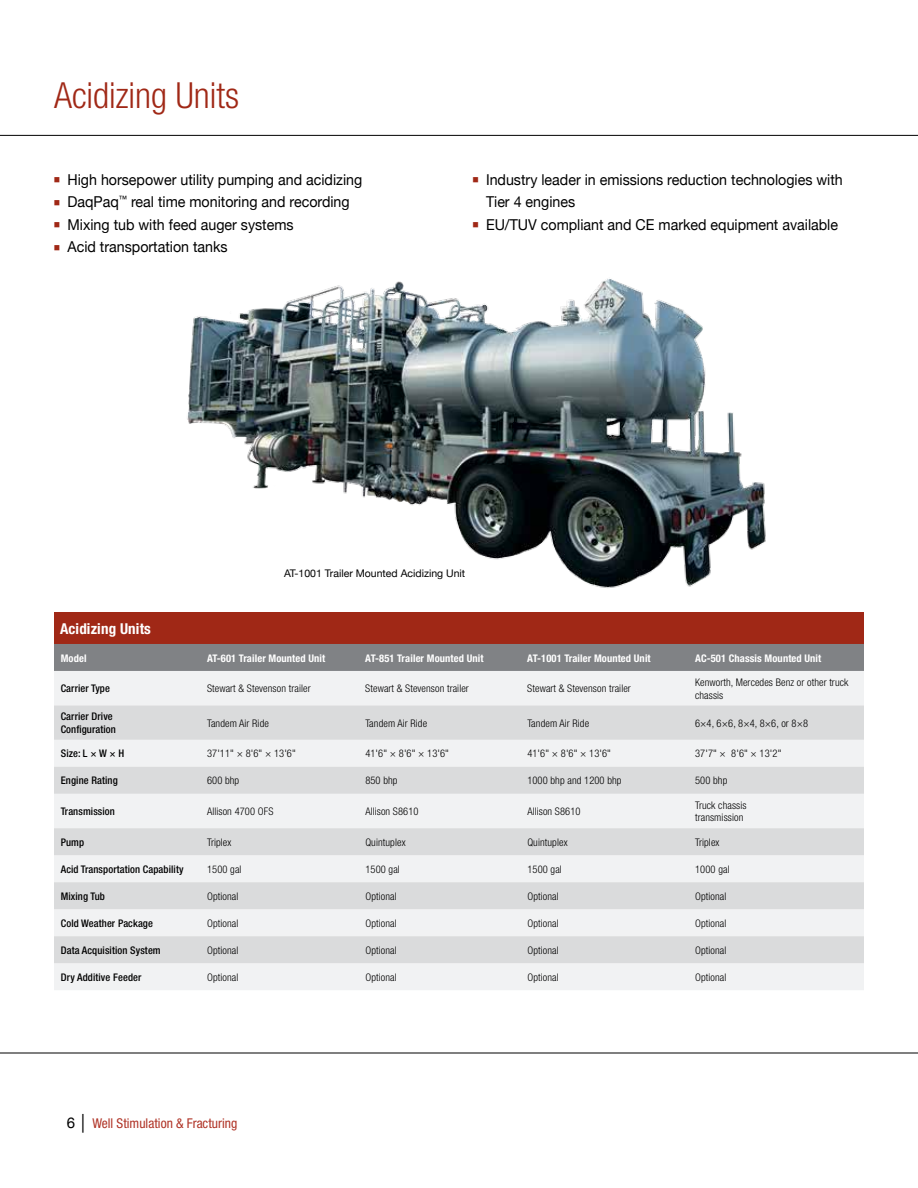
<style>
.page{position:relative;width:918px;height:1188px;background:#fff}
.page>*{position:absolute;margin:0;border:0;box-sizing:border-box;transform-origin:0 0}
.t1{font:300 condensed 36px "Helvetica Neue";color:#a02816}
.t2{font:15px/22.5px "Helvetica Neue";color:#000;scale:.95 1}
.t3{font:700 condensed 15px "Helvetica Neue";letter-spacing:.01em;color:#fff}
.t4{font:condensed 13.5px "Helvetica Neue";color:#b03427}
.t5{font:300 condensed 10.5px/12.6px "Helvetica Neue";letter-spacing:.01em;color:#000}
.t6{font:500 condensed 10.5px/12.6px "Helvetica Neue";letter-spacing:.01em;color:#000}
.t7{font:700 condensed 10.5px "Helvetica Neue";letter-spacing:.01em;color:#fff}
.t8{font:10.5px "Helvetica Neue";color:#000}
.s1{color:#a02816}
.s2{font-stretch:normal;font-size:15px;color:#000}
.s3{font-family:"Myriad Pro";font-size:18.75px;color:#000}
</style>
<div class="page">
<div style="left:54px;top:612px;width:810px;height:32px;background:#a02816"></div>
<div style="left:54px;top:644px;width:810px;height:27px;background:#808285"></div>
<div style="left:54px;top:671px;width:810px;height:319px;background:#f1f2f3"></div>
<svg style="left:54px;top:705px;width:810px;height:89px;fill:#dadbdc"></svg>
<svg style="left:54px;top:828px;width:810px;height:135px;fill:#dadbdc"></svg>
<img style="left:187px;top:278px;width:579px;height:310px">
<hr style="left:0;top:1053px;width:918px;height:1px;background:#000">
<hr style="left:0;top:135px;width:918px;height:1px;background:#000">
<h1 class="t1" style="left:54px;top:75px;width:187px">Acidizing Units</h1>
<h2 class="t2" style="left:54px;top:169px;width:326px"><span class="s1">■</span> High horsepower utility pumping and acidizing</h2>
<h2 class="t2" style="left:54px;top:191px;width:313px"><span class="s1">■</span> DaqPaq<sup>™</sup> real time monitoring and recording</h2>
<h2 class="t2" style="left:54px;top:214px;width:254px"><span class="s1">■</span> Mixing tub with feed auger systems</h2>
<h2 class="t2" style="left:54px;top:236px;width:184px"><span class="s1">■</span> Acid transportation tanks</h2>
<h2 class="t2" style="left:486px;top:169px;width:377px;text-indent:-14px"><span class="s1">■</span> Industry leader in emissions reduction technologies with<br>Tier 4 engines</h2>
<h2 class="t2" style="left:472px;top:214px;width:386px"><span class="s1">■</span> EU/TUV compliant and CE marked equipment available</h2>
<p class="t8" style="left:284px;top:566px;width:183px">AT-1001 Trailer Mounted Acidizing Unit</p>
<h2 class="t3" style="left:60px;top:619px;width:92px">Acidizing Units</h2>
<p class="t7" style="left:61px;top:651px;width:27px">Model</p>
<p class="t7" style="left:207px;top:651px;width:120px">AT-601 Trailer Mounted Unit</p>
<p class="t7" style="left:365px;top:651px;width:120px">AT-851 Trailer Mounted Unit</p>
<p class="t7" style="left:527px;top:651px;width:125px">AT-1001 Trailer Mounted Unit</p>
<p class="t7" style="left:695px;top:651px;width:128px">AC-501 Chassis Mounted Unit</p>
<p class="t6" style="left:61px;top:682px;width:51px">Carrier Type</p>
<p class="t5" style="left:207px;top:682px;width:105px">Stewart &amp; Stevenson trailer</p>
<p class="t5" style="left:365px;top:682px;width:105px">Stewart &amp; Stevenson trailer</p>
<p class="t5" style="left:527px;top:682px;width:105px">Stewart &amp; Stevenson trailer</p>
<p class="t5" style="left:695px;top:676px;width:155px">Kenworth, Mercedes Benz or other truck chassis</p>
<p class="t6" style="left:61px;top:710px;width:57px">Carrier Drive<br>Configuration</p>
<p class="t5" style="left:207px;top:717px;width:63px">Tandem Air Ride</p>
<p class="t5" style="left:365px;top:717px;width:63px">Tandem Air Ride</p>
<p class="t5" style="left:527px;top:717px;width:63px">Tandem Air Ride</p>
<p class="t5" style="left:695px;top:717px;width:115px">6×4, 6×6, 8×4, 8×6, or 8×8</p>
<p class="t6" style="left:61px;top:747px;width:65px">Size: L × W × H</p>
<p class="t5" style="left:207px;top:747px;width:90px">37'11" × 8'6" × 13'6"</p>
<p class="t5" style="left:365px;top:747px;width:85px">41'6" × 8'6" × 13'6"</p>
<p class="t5" style="left:527px;top:747px;width:85px">41'6" × 8'6" × 13'6"</p>
<p class="t5" style="left:695px;top:747px;width:88px">37'7" × 8'6" × 13'2"</p>
<p class="t6" style="left:61px;top:774px;width:59px">Engine Rating</p>
<p class="t5" style="left:207px;top:774px;width:34px">600 bhp</p>
<p class="t5" style="left:365px;top:774px;width:34px">850 bhp</p>
<p class="t5" style="left:527px;top:774px;width:96px">1000 bhp and 1200 bhp</p>
<p class="t5" style="left:695px;top:774px;width:34px">500 bhp</p>
<p class="t6" style="left:61px;top:805px;width:56px">Transmission</p>
<p class="t5" style="left:207px;top:805px;width:68px">Allison 4700 OFS</p>
<p class="t5" style="left:365px;top:805px;width:55px">Allison S8610</p>
<p class="t5" style="left:527px;top:805px;width:55px">Allison S8610</p>
<p class="t5" style="left:695px;top:799px;width:53px">Truck chassis transmission</p>
<p class="t6" style="left:61px;top:836px;width:25px">Pump</p>
<p class="t5" style="left:207px;top:836px;width:26px">Triplex</p>
<p class="t5" style="left:365px;top:836px;width:42px">Quintuplex</p>
<p class="t5" style="left:527px;top:836px;width:42px">Quintuplex</p>
<p class="t5" style="left:695px;top:836px;width:26px">Triplex</p>
<p class="t6" style="left:61px;top:863px;width:124px">Acid Transportation Capability</p>
<p class="t5" style="left:207px;top:863px;width:36px">1500 gal</p>
<p class="t5" style="left:365px;top:863px;width:36px">1500 gal</p>
<p class="t5" style="left:527px;top:863px;width:36px">1500 gal</p>
<p class="t5" style="left:695px;top:863px;width:36px">1000 gal</p>
<p class="t6" style="left:61px;top:890px;width:46px">Mixing Tub</p>
<p class="t5" style="left:207px;top:890px;width:33px">Optional</p>
<p class="t5" style="left:365px;top:890px;width:33px">Optional</p>
<p class="t5" style="left:527px;top:890px;width:33px">Optional</p>
<p class="t5" style="left:695px;top:890px;width:33px">Optional</p>
<p class="t6" style="left:61px;top:917px;width:94px">Cold Weather Package</p>
<p class="t5" style="left:207px;top:917px;width:33px">Optional</p>
<p class="t5" style="left:365px;top:917px;width:33px">Optional</p>
<p class="t5" style="left:527px;top:917px;width:33px">Optional</p>
<p class="t5" style="left:695px;top:917px;width:33px">Optional</p>
<p class="t6" style="left:61px;top:944px;width:101px">Data Acquisition System</p>
<p class="t5" style="left:207px;top:944px;width:33px">Optional</p>
<p class="t5" style="left:365px;top:944px;width:33px">Optional</p>
<p class="t5" style="left:527px;top:944px;width:33px">Optional</p>
<p class="t5" style="left:695px;top:944px;width:33px">Optional</p>
<p class="t6" style="left:61px;top:971px;width:82px">Dry Additive Feeder</p>
<p class="t5" style="left:207px;top:971px;width:33px">Optional</p>
<p class="t5" style="left:365px;top:971px;width:33px">Optional</p>
<p class="t5" style="left:527px;top:971px;width:33px">Optional</p>
<p class="t5" style="left:695px;top:971px;width:33px">Optional</p>
<p class="t4" style="left:67px;top:1115px;width:172px"><span class="s2">6</span> <span class="s3">|</span> Well Stimulation &amp; Fracturing</p>
</div>
